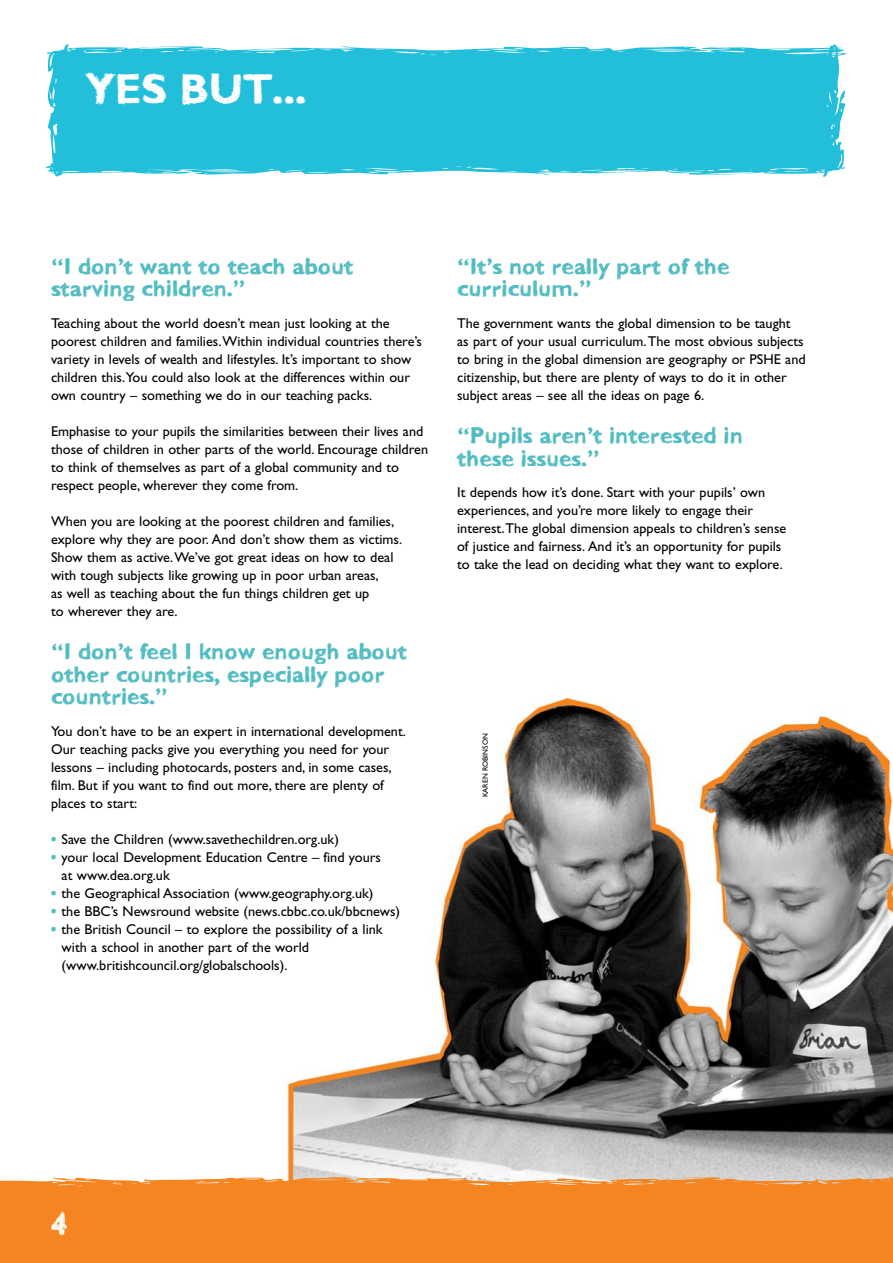
<style>
.page{position:relative;width:893px;height:1263px;background:#fff}
.page>*{position:absolute;margin:0;border:0;box-sizing:border-box;transform-origin:0 0}
.t1{font:700 42px "SC James";color:#fff}
.t2{font:700 30px "SC Raaid";color:#fff}
.t3{font:700 22.5px/22.5px "SC James";color:#50bbc1}
.t4{font:14.25px/18px "Gill Sans";color:#000}
.t5{font:7.5px "Gill Sans";color:#000}
.s1{font-family:"SC James";font-weight:700;color:#50bbc1}
</style>
<div class="page">
<svg style="left:47px;top:44px;width:800px;height:106px;background:#30c2dc"></svg>
<svg style="left:47px;top:150px;width:798px;height:27px;background:#4bcae0"></svg>
<img style="left:285px;top:688px;width:608px;height:489px">
<div style="left:0;top:1177px;width:883px;height:86px;background:#f58520"></div>
<svg style="left:883px;top:1175px;width:10px;height:88px"></svg>
<h1 class="t1" style="left:86px;top:72px;width:222px">YES BUT...</h1>
<h3 class="t3" style="left:51px;top:257px;width:304px">“I don’t want to teach about starving children.”</h3>
<p class="t4" style="left:51px;top:315px;width:372px">Teaching about the world doesn’t mean just looking at the poorest children and families.Within individual countries there’s variety in levels of wealth and lifestyles. It’s important to show children this.You could also look at the differences within our own country – something we do in our teaching packs.</p>
<p class="t4" style="left:51px;top:423px;width:379px">Emphasise to your pupils the similarities between their lives and those of children in other parts of the world. Encourage children to think of themselves as part of a global community and to respect people, wherever they come from.</p>
<p class="t4" style="left:51px;top:513px;width:353px">When you are looking at the poorest children and families, explore why they are poor. And don’t show them as victims.<br>Show them as active.We’ve got great ideas on how to deal with tough subjects like growing up in poor urban areas,<br>as well as teaching about the fun things children get up<br>to wherever they are.</p>
<h3 class="t3" style="left:51px;top:643px;width:358px">“I don’t feel I know enough about other countries, especially poor countries.”</h3>
<p class="t4" style="left:51px;top:723px;width:356px">You don’t have to be an expert in international development.<br>Our teaching packs give you everything you need for your lessons – including photocards, posters and, in some cases, film. But if you want to find out more, there are plenty of places to start:</p>
<p class="t4" style="left:51px;top:831px;width:289px"><span class="s1">•</span> Save the Children (www.savethechildren.org.uk)</p>
<p class="t4" style="left:62px;top:849px;width:321px;text-indent:-11px"><span class="s1">•</span> your local Development Education Centre – find yours at www.dea.org.uk</p>
<p class="t4" style="left:51px;top:885px;width:324px"><span class="s1">•</span> the Geographical Association (www.geography.org.uk)</p>
<p class="t4" style="left:51px;top:903px;width:351px"><span class="s1">•</span> the BBC’s Newsround website (news.cbbc.co.uk/bbcnews)</p>
<p class="t4" style="left:62px;top:921px;width:323px;text-indent:-11px"><span class="s1">•</span> the British Council – to explore the possibility of a link with a school in another part of the world (www.britishcouncil.org/globalschools).</p>
<h3 class="t3" style="left:457px;top:257px;width:274px">“It’s not really part of the curriculum.”'</h3>
<p class="t4" style="left:457px;top:315px;width:350px">The government wants the global dimension to be taught as part of your usual curriculum.The most obvious subjects to bring in the global dimension are geography or PSHE and citizenship, but there are plenty of ways to do it in other subject areas – see all the ideas on page 6.</p>
<h3 class="t3" style="left:457px;top:427px;width:287px">“Pupils aren’t interested in these issues.”'</h3>
<p class="t4" style="left:457px;top:485px;width:331px">It depends how it’s done. Start with your pupils’ own experiences, and you’re more likely to engage their interest.The global dimension appeals to children’s sense of justice and fairness. And it’s an opportunity for pupils to take the lead on deciding what they want to explore.</p>
<p class="t5" style="left:483px;top:797px;width:66px;rotate:-90deg">KAREN ROBINSON</p>
<h2 class="t2" style="left:51px;top:1210px;width:18px">4</h2>
</div>
